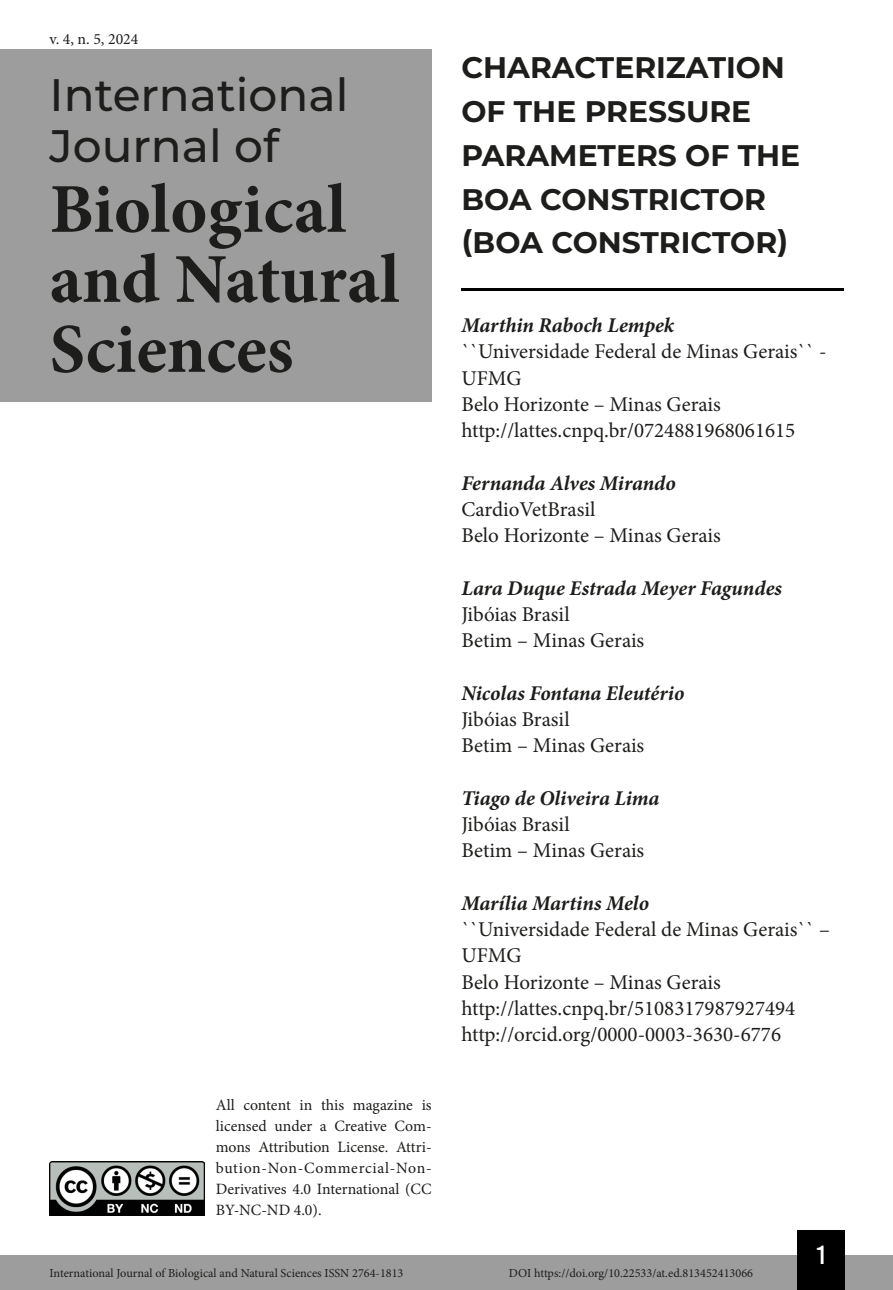
<style>
.page{position:relative;width:893px;height:1290px;background:#fff}
.page>*{position:absolute;margin:0;border:0;box-sizing:border-box;transform-origin:0 0}
.t1{font:700 70px/70px "Minion Pro";color:#1d1d1b}
.t2{font:500 45.5px/50.8px "Montserrat";color:#1d1d1b}
.Título_Artigo{font:700 29.75px/43.8px "Montserrat";color:#1d1d1b}
.t3{font:26.25px "Bebas Kai";color:#fff}
.Infos_autor{font:21px/26.2px "Minion Pro";color:#1d1d1b}
.NOME_AUTOR{font:italic 700 21px "Minion Pro";letter-spacing:-.005em;color:#1d1d1b}
.t4{font:15.75px/21px "Minion Pro";color:#1d1d1b;text-align:justify}
.t5{font:12.25px "Minion Pro";color:#1d1d1b}
</style>
<div class="page">
<div style="left:0;top:1255px;width:893px;height:35px;background:#9d9d9d"></div>
<div style="left:797px;top:1230px;width:48px;height:60px;background:#000"></div>
<img style="left:50px;top:1161px;width:154px;height:54px">
<div style="left:0;top:50px;width:432px;height:352px;background:#9d9d9d"></div>
<hr style="left:461px;top:288px;width:382px;height:2px;background:#000">
<p class="t4" style="left:50px;top:28px;width:90px">v. 4, n. 5, 2024</p>
<h2 class="t2" style="left:50px;top:68px;width:300px">International<br>Journal of</h2>
<h1 class="t1" style="left:50px;top:174px;width:351px">Biological and Natural<br>Sciences</h1>
<p class="t4" style="left:216px;top:1095px;width:217px">All content in this magazine is licensed under a Creative Com&shy;mons Attribution License. Attri&shy;bution-Non-Commercial-Non-Derivatives 4.0 International (CC BY-NC-ND 4.0).</p>
<p class="Título_Artigo" style="left:461px;top:44px;width:340px">CHARACTERIZATION<br>OF THE PRESSURE<br>PARAMETERS OF THE<br>BOA CONSTRICTOR (BOA CONSTRICTOR)</p>
<p class="NOME_AUTOR" style="left:461px;top:310px;width:214px">Marthin Raboch Lempek</p>
<p class="Infos_autor" style="left:461px;top:339px;width:367px">``Universidade Federal de Minas Gerais`` -<br>UFMG</p>
<p class="Infos_autor" style="left:461px;top:391px;width:261px">Belo Horizonte – Minas Gerais</p>
<p class="Infos_autor" style="left:461px;top:417px;width:335px">http://lattes.cnpq.br/0724881968061615</p>
<p class="NOME_AUTOR" style="left:461px;top:468px;width:216px">Fernanda Alves Mirando</p>
<p class="Infos_autor" style="left:461px;top:496px;width:136px">CardioVetBrasil</p>
<p class="Infos_autor" style="left:461px;top:522px;width:261px">Belo Horizonte – Minas Gerais</p>
<p class="NOME_AUTOR" style="left:461px;top:573px;width:322px">Lara Duque Estrada Meyer Fagundes</p>
<p class="Infos_autor" style="left:461px;top:601px;width:110px">Jibóias Brasil</p>
<p class="Infos_autor" style="left:461px;top:627px;width:184px">Betim – Minas Gerais</p>
<p class="NOME_AUTOR" style="left:461px;top:678px;width:225px">Nicolas Fontana Eleutério</p>
<p class="Infos_autor" style="left:461px;top:706px;width:110px">Jibóias Brasil</p>
<p class="Infos_autor" style="left:461px;top:732px;width:184px">Betim – Minas Gerais</p>
<p class="NOME_AUTOR" style="left:461px;top:783px;width:200px">Tiago de Oliveira Lima</p>
<p class="Infos_autor" style="left:461px;top:811px;width:110px">Jibóias Brasil</p>
<p class="Infos_autor" style="left:461px;top:837px;width:184px">Betim – Minas Gerais</p>
<p class="NOME_AUTOR" style="left:461px;top:888px;width:189px">Marília Martins Melo</p>
<p class="Infos_autor" style="left:461px;top:916px;width:370px">``Universidade Federal de Minas Gerais`` –<br>UFMG</p>
<p class="Infos_autor" style="left:461px;top:969px;width:261px">Belo Horizonte – Minas Gerais</p>
<p class="Infos_autor" style="left:461px;top:995px;width:335px">http://lattes.cnpq.br/5108317987927494</p>
<p class="Infos_autor" style="left:461px;top:1021px;width:321px">http://orcid.org/0000-0003-3630-6776</p>
<p class="t3" style="left:817px;top:1241px;width:10px">1</p>
<p class="t5" style="left:50px;top:1265px;width:355px">International Journal of Biological and Natural Sciences ISSN 2764-1813</p>
<p class="t5" style="left:509px;top:1265px;width:246px">DOI https://doi.org/10.22533/at.ed.813452413066</p>
</div>
